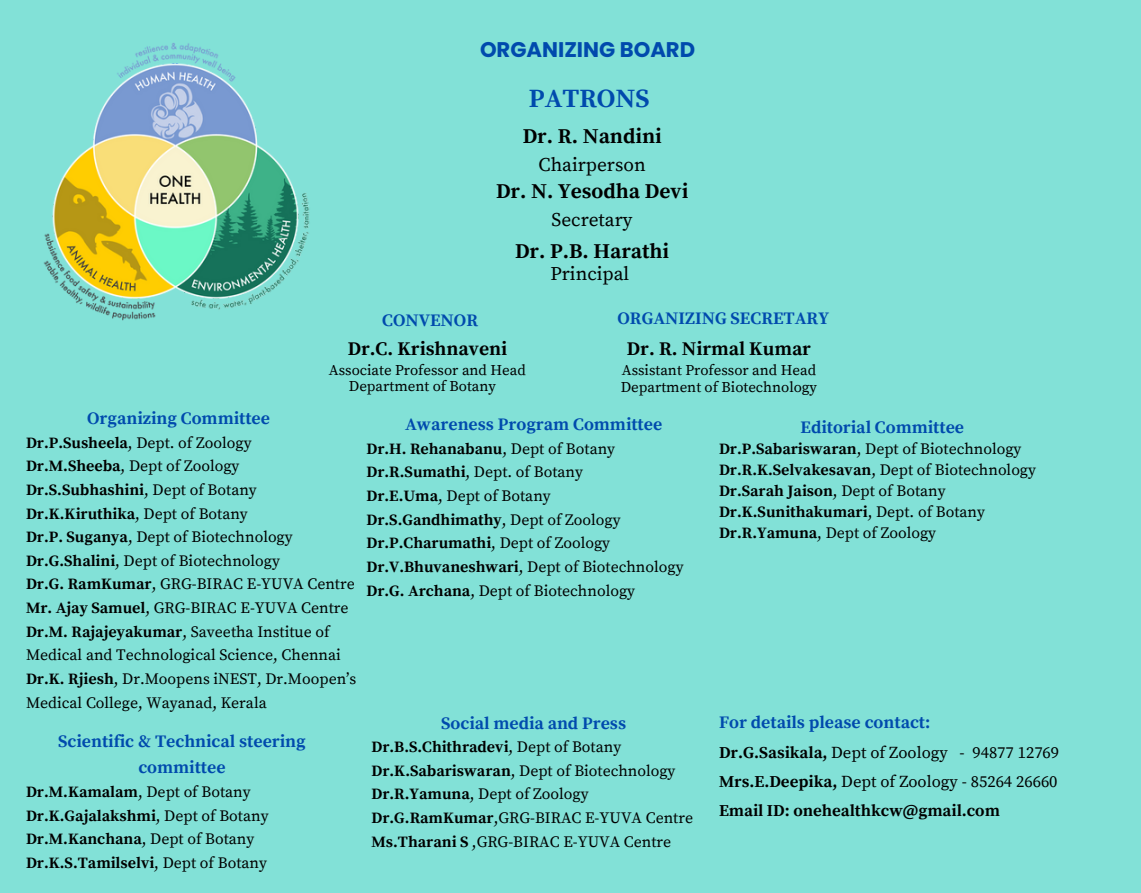
<style>
.page{position:relative;width:1141px;height:893px;background:#fff}
.page>*{position:absolute;margin:0;border:0;box-sizing:border-box;transform-origin:0 0}
.t1{font:700 26.25px "Source Serif Pro";color:#004aad}
.t2{font:700 21.18px "Poppins";color:#004aad}
.t3{font:700 21px "Source Serif Pro";color:#000}
.t4{font:700 19.25px "Source Serif Pro";color:#000}
.t5{font:19.25px "Source Serif Pro";color:#000}
.t6{font:700 17.5px/26.2px "Source Serif Pro";color:#004aad;text-align:center}
.t7{font:700 16.62px/28.9px "Source Serif Pro";color:#000;text-align:justify}
.t8{font:15.75px/23.6px "Source Serif Pro";color:#000}
.t9{font:700 15.75px/23.6px "Source Serif Pro";color:#000}
.t10{font:14.88px/17.2px "Source Serif Pro";color:#000}
.s1{font-weight:700}
.s2{font-weight:400}
</style>
<div class="page">
<div style="left:0;top:0;width:1141px;height:892px;background:#82e1d7"></div>
<img style="left:43px;top:43px;width:267px;height:278px">
<p class="t2" style="left:480px;top:35px;width:217px">ORGANIZING BOARD</p>
<p class="t1" style="left:529px;top:83px;width:122px">PATRONS</p>
<h2 class="t3" style="left:522px;top:124px;width:140px">Dr. R. Nandini</h2>
<h2 class="t5" style="left:538px;top:153px;width:109px">Chairperson</h2>
<h2 class="t3" style="left:496px;top:179px;width:193px">Dr. N. Yesodha Devi</h2>
<h2 class="t5" style="left:551px;top:208px;width:82px">Secretary</h2>
<h2 class="t3" style="left:515px;top:238px;width:155px">Dr. P.B. Harathi</h2>
<h3 class="t5" style="left:550px;top:262px;width:80px">Principal</h3>
<p class="t6" style="left:382px;top:307px;width:97px">CONVENOR</p>
<p class="t6" style="left:617px;top:305px;width:213px">ORGANIZING SECRETARY</p>
<h1 class="t4" style="left:348px;top:337px;width:161px">Dr.C. Krishnaveni</h1>
<h3 class="t10" style="left:329px;top:362px;width:198px">Associate Professor and Head</h3>
<p class="t10" style="left:349px;top:377px;width:149px">Department of Botany</p>
<h4 class="t4" style="left:627px;top:337px;width:186px">Dr. R. Nirmal Kumar</h4>
<h4 class="t10" style="left:621px;top:362px;width:198px">Assistant Professor and Head<br>Department of Biotechnology</h4>
<h5 class="t6" style="left:87px;top:405px;width:184px">Organizing Committee</h5>
<h5 class="t8" style="left:26px;top:431px;width:332px"><span class="s1">Dr.P.Susheela</span>, Dept. of Zoology<br><span class="s1">Dr.M.Sheeba</span>, Dept of Zoology <span class="s1">Dr.S.Subhashini</span>, Dept of Botany <span class="s1">Dr.K.Kiruthika</span>, Dept of Botany<br><span class="s1">Dr.P. Suganya</span>, Dept of Biotechnology <span class="s1">Dr.G.Shalini</span>, Dept of Biotechnology<br><span class="s1">Dr.G. RamKumar</span>, GRG-BIRAC E-YUVA Centre <span class="s1">Mr. Ajay Samuel</span>, GRG-BIRAC E-YUVA Centre <span class="s1">Dr.M. Rajajeyakumar</span>, Saveetha Institue of Medical and Technological Science, Chennai <span class="s1">Dr.K. Rjiesh</span>, Dr.Moopens iNEST, Dr.Moopen’s Medical College, Wayanad, Kerala</h5>
<h5 class="t6" style="left:58px;top:728px;width:249px">Scientific &amp; Technical steering committee</h5>
<h5 class="t9" style="left:26px;top:780px;width:244px">Dr.M.Kamalam<span class="s2">, Dept of Botany<br></span>Dr.K.Gajalakshmi<span class="s2">, Dept of Botany<br></span>Dr.M.Kanchana<span class="s2">, Dept of Botany<br></span>Dr.K.S.Tamilselvi<span class="s2">, Dept of Botany</span></h5>
<h5 class="t6" style="left:405px;top:412px;width:259px">Awareness Program Committee</h5>
<h5 class="t8" style="left:366px;top:437px;width:319px"><span class="s1">Dr.H. Rehanabanu</span>, Dept of Botany <span class="s1">Dr.R.Sumathi</span>, Dept. of Botany<br><span class="s1">Dr.E.Uma</span>, Dept of Botany <span class="s1">Dr.S.Gandhimathy</span>, Dept of Zoology <span class="s1">Dr.P.Charumathi</span>, Dept of Zoology <span class="s1">Dr.V.Bhuvaneshwari</span>, Dept of Biotechnology <span class="s1">Dr.G. Archana</span>, Dept of Biotechnology</h5>
<h5 class="t6" style="left:441px;top:710px;width:186px">Social media and Press</h5>
<h5 class="t8" style="left:371px;top:735px;width:323px"><span class="s1">Dr.B.S.Chithradevi</span>, Dept of Botany <span class="s1">Dr.K.Sabariswaran</span>, Dept of Biotechnology <span class="s1">Dr.R.Yamuna</span>, Dept of Zoology <span class="s1">Dr.G.RamKumar</span>,GRG-BIRAC E-YUVA Centre <span class="s1">Ms.Tharani S</span> ,GRG-BIRAC E-YUVA Centre</h5>
<h5 class="t6" style="left:800px;top:414px;width:165px">Editorial Committee</h5>
<h5 class="t8" style="left:719px;top:438px;width:319px;line-height:21px"><span class="s1">Dr.P.Sabariswaran</span>, Dept of Biotechnology <span class="s1">Dr.R.K.Selvakesavan</span>, Dept of Biotechnology <span class="s1">Dr.Sarah Jaison</span>, Dept of Botany <span class="s1">Dr.K.Sunithakumari</span>, Dept. of Botany <span class="s1">Dr.R.Yamuna</span>, Dept of Zoology</h5>
<h5 class="t6" style="left:719px;top:709px;width:213px">For details please contact:</h5>
<h5 class="t7" style="left:719px;top:738px;width:342px">Dr.G.Sasikala, <span class="s2">Dept of Zoology - 94877 12769<br></span>Mrs.E.Deepika, <span class="s2">Dept of Zoology - 85264 26660<br></span>Email ID: onehealthkcw@gmail.com</h5>
</div>
